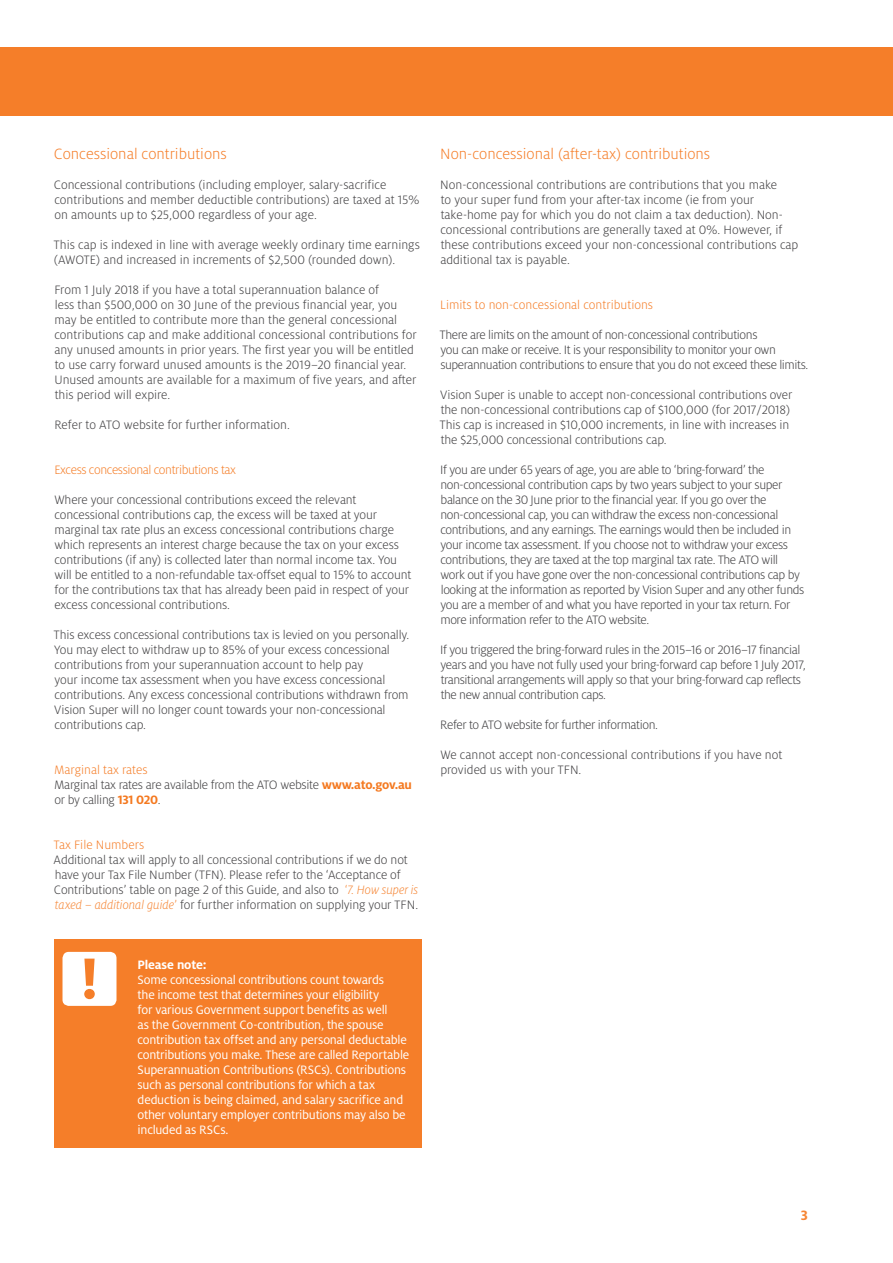
<style>
.page{position:relative;width:893px;height:1263px;background:#fff}
.page>*{position:absolute;margin:0;border:0;box-sizing:border-box;transform-origin:0 0}
.t1{font:300 16.5px "Milo OT";color:#f57e29}
.t2{font:700 15px "Milo OT";color:#f68533}
.t3{font:300 13.5px/15px "Milo OT";letter-spacing:-.01em;color:#414042}
.t4{font:300 13.5px/15px "Milo OT";letter-spacing:-.03em;color:#414042}
.t5{font:13.5px/15px "Milo OT";letter-spacing:-.02em;color:#fff}
.t6{font:300 13.5px "Milo OT";color:#f57e29}
.t7{font:300 13.5px "Milo OT";letter-spacing:-.03em;color:#f57e29}
.t8{font:700 13.5px "Milo OT";letter-spacing:-.01em;color:#fff}
.s1{color:#f57e29}
.s2{font-weight:700;color:#f47920}
.s3{color:#f68a3c}
.s4{font-style:italic;color:#f68a3c}
</style>
<div class="page">
<div style="left:0;top:47px;width:893px;height:68px;background:#f57e29"></div>
<div style="left:54px;top:939px;width:368px;height:209px;background:#f57e29"></div>
<div style="left:63px;top:952px;width:54px;height:54px;background:#fff;border-radius:6px"></div>
<svg style="left:84px;top:958px;width:11px;height:41px"></svg>
<p class="t1" style="left:54px;top:145px;width:174px">Concessional contributions</p>
<p class="t3" style="left:54px;top:177px;width:367px">Concessional contributions (including employer, salary-sacrifice contributions and member deductible contributions) are taxed at 15% on amounts up to $25,000 regardless of your age.</p>
<p class="t3" style="left:54px;top:237px;width:367px">This cap is indexed in line with average weekly ordinary time earnings (AWOTE) and increased in increments of $2,500 (rounded down).</p>
<p class="t3" style="left:54px;top:282px;width:364px">From 1 July 2018 if you have a total superannuation balance of<br>less than $500,000 on 30 June of the previous financial year, you may be entitled to contribute more than the general concessional contributions cap and make additional concessional contributions for any unused amounts in prior years. The first year you will be entitled to use carry forward unused amounts is the 2019–20 financial year.<br>Unused amounts are available for a maximum of five years, and after this period will expire.</p>
<p class="t3" style="left:54px;top:417px;width:237px">Refer to ATO website for further information.</p>
<p class="t7" style="left:54px;top:462px;width:183px">Excess concessional contributions tax</p>
<p class="t3" style="left:54px;top:492px;width:359px">Where your concessional contributions exceed the relevant concessional contributions cap, the excess will be taxed at your marginal tax rate plus an excess concessional contributions charge which represents an interest charge because the tax on your excess contributions (if any) is collected later than normal income tax. You will be entitled to a non-refundable tax-offset equal to 15% to account for the contributions tax that has already been paid in respect of your excess concessional contributions.</p>
<p class="t3" style="left:54px;top:627px;width:357px">This excess concessional contributions tax is levied on you personally.<br>You may elect to withdraw up to 85% of your excess concessional contributions from your superannuation account to help pay<br>your income tax assessment when you have excess concessional contributions. Any excess concessional contributions withdrawn from Vision Super will no longer count towards your non-concessional contributions cap.</p>
<p class="t3" style="left:54px;top:762px;width:359px"><span class="s1">Marginal tax rates<br></span>Marginal tax rates are available from the ATO website <span class="s2">www.ato.gov.au </span>or by calling <span class="s2">131 020</span>.</p>
<p class="t6" style="left:54px;top:837px;width:92px">Tax File Numbers</p>
<p class="t3" style="left:54px;top:852px;width:366px">Additional tax will apply to all concessional contributions if we do not have your Tax File Number (TFN). Please refer to the ‘Acceptance of Contributions’ table on page 2 of this Guide, and also to <span class="s3">‘</span><span class="s4">7. How super is taxed – additional guide</span><span class="s3">’</span> for further information on supplying your TFN.</p>
<p class="t8" style="left:138px;top:957px;width:71px">Please note:</p>
<p class="t5" style="left:138px;top:972px;width:273px">Some concessional contributions count towards<br>the income test that determines your eligibility<br>for various Government support benefits as well<br>as the Government Co-contribution, the spouse contribution tax offset and any personal deductable contributions you make. These are called Reportable Superannuation Contributions (RSCs). Contributions such as personal contributions for which a tax deduction is being claimed, and salary sacrifice and other voluntary employer contributions may also be included as RSCs.</p>
<p class="t1" style="left:440px;top:145px;width:272px">Non-concessional (after-tax) contributions</p>
<p class="t3" style="left:440px;top:177px;width:360px">Non-concessional contributions are contributions that you make<br>to your super fund from your after-tax income (ie from your take-home pay for which you do not claim a tax deduction). Non&shy;concessional contributions are generally taxed at 0%. However, if these contributions exceed your non-concessional contributions cap additional tax is payable.</p>
<p class="t6" style="left:440px;top:297px;width:214px">Limits to non-concessional contributions</p>
<p class="t4" style="left:440px;top:327px;width:370px">There are limits on the amount of non-concessional contributions<br>you can make or receive. It is your responsibility to monitor your own superannuation contributions to ensure that you do not exceed these limits.</p>
<p class="t3" style="left:440px;top:387px;width:354px">Vision Super is unable to accept non-concessional contributions over the non-concessional contributions cap of $100,000 (for 2017/2018)<br>This cap is increased in $10,000 increments, in line with increases in the $25,000 concessional contributions cap.</p>
<p class="t4" style="left:440px;top:462px;width:366px">If you are under 65 years of age, you are able to ‘bring-forward’ the non-concessional contribution caps by two years subject to your super balance on the 30 June prior to the financial year. If you go over the non-concessional cap, you can withdraw the excess non-concessional contributions, and any earnings. The earnings would then be included in your income tax assessment. If you choose not to withdraw your excess contributions, they are taxed at the top marginal tax rate. The ATO will work out if you have gone over the non-concessional contributions cap by looking at the information as reported by Vision Super and any other funds you are a member of and what you have reported in your tax return. For more information refer to the ATO website.</p>
<p class="t4" style="left:440px;top:642px;width:367px">If you triggered the bring-forward rules in the 2015–16 or 2016–17 financial years and you have not fully used your bring-forward cap before 1 July 2017, transitional arrangements will apply so that your bring-forward cap reflects the new annual contribution caps.</p>
<p class="t4" style="left:440px;top:717px;width:219px">Refer to ATO website for further information.</p>
<p class="t3" style="left:440px;top:747px;width:343px">We cannot accept non-concessional contributions if you have not provided us with your TFN.</p>
<p class="t2" style="left:801px;top:1206px;width:8px">3</p>
</div>
